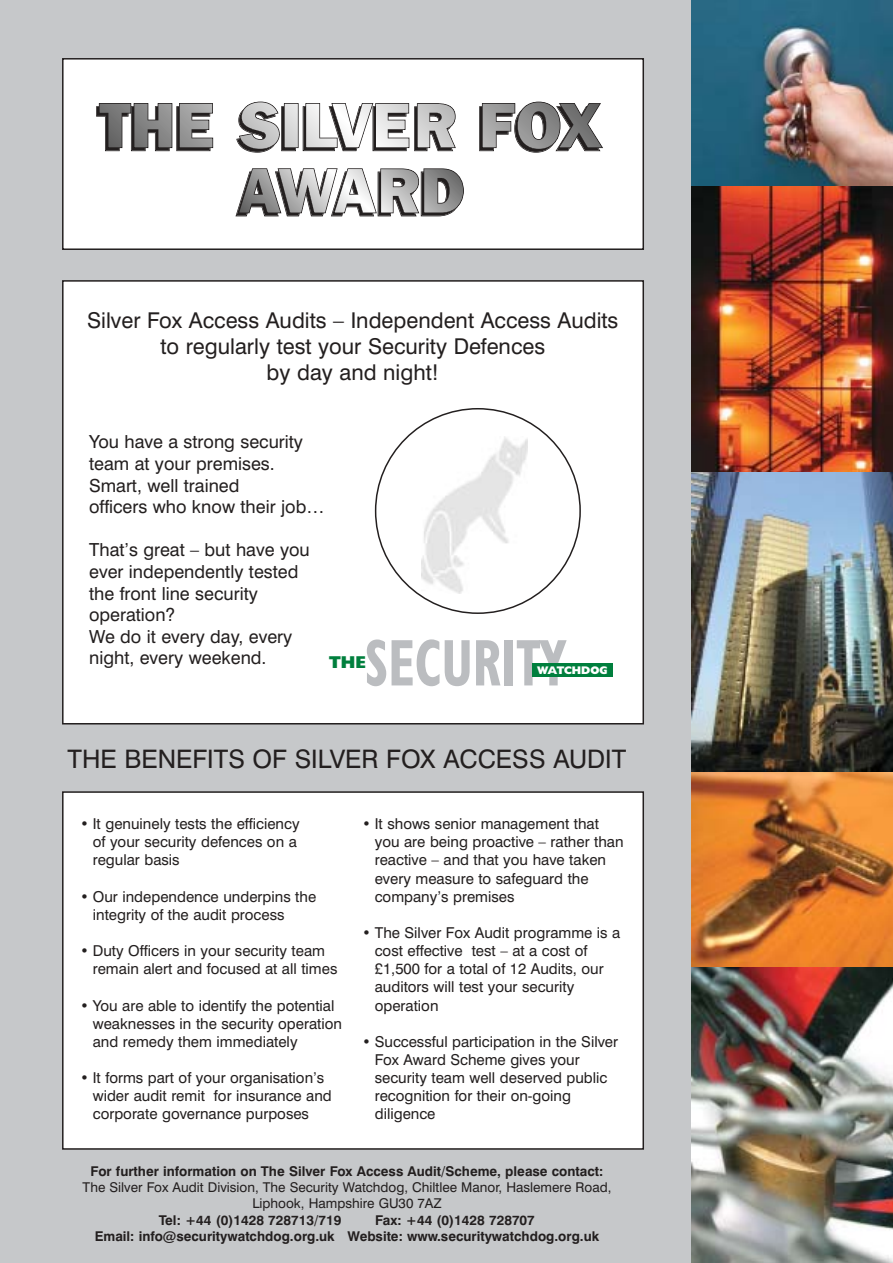
<style>
.page{position:relative;width:893px;height:1263px;background:#fff}
.page>*{position:absolute;margin:0;border:0;box-sizing:border-box;transform-origin:0 0}
.t1{font:66.3px "Humanist 521 BT Bold Condensed+KSJDOO";color:#bbbdc0;scale:.81 1}
.t2{font:25.5px "Swiss 721 BT Roman+EQHXXU";color:#231f1f}
.t3{font:21.75px/26.1px "Swiss 721 BT Roman+EQHXXU";color:#231f1f;text-align:center}
.t4{font:18px/21.6px "Swiss 721 BT Roman+EQHXXU";color:#231f1f}
.t5{font:17.25px "Humanist 521 BT Extra Bold+NCSSVR";color:#007f3d}
.t6{font:15px/18.1px "Swiss 721 BT Roman+EQHXXU";color:#231f1f}
.t7{font:13.5px/16.2px "Swiss 721 BT Bold+QPDMMS";color:#231f1f}
.t8{font:13.5px/16.2px "Swiss 721 BT Roman+EQHXXU";color:#231f1f;text-align:center}
.t9{font:11.1px "Humanist 521 BT Extra Bold+NCSSVR";color:#fff}
</style>
<div class="page">
<img style="left:0;top:0;width:893px;height:1263px">
<h3 class="t3" style="left:87px;top:309px;width:533px">Silver Fox Access Audits – Independent Access Audits to regularly test your Security Defences<br>by day and night!</h3>
<p class="t4" style="left:89px;top:433px;width:237px">You have a strong security team at your premises.<br>Smart, well trained<br>officers who know their job…</p>
<p class="t4" style="left:89px;top:541px;width:222px">That’s great – but have you ever independently tested the front line security operation?<br>We do it every day, every night, every weekend.</p>
<h1 class="t1" style="left:365px;top:622px;width:250px">SECURITY</h1>
<p class="t5" style="left:329px;top:656px;width:38px">THE</p>
<p class="t9" style="left:537px;top:666px;width:71px">WATCHDOG</p>
<h2 class="t2" style="left:68px;top:750px;width:560px">THE BENEFITS OF SILVER FOX ACCESS AUDIT</h2>
<p class="t6" style="left:93px;top:816px;width:208px;text-indent:-13px">• It genuinely tests the efficiency of your security defences on a regular basis</p>
<p class="t6" style="left:93px;top:889px;width:225px;text-indent:-13px">• Our independence underpins the integrity of the audit process</p>
<p class="t6" style="left:93px;top:943px;width:246px;text-indent:-13px">• Duty Officers in your security team remain alert and focused at all times</p>
<p class="t6" style="left:93px;top:998px;width:251px;text-indent:-13px">• You are able to identify the potential weaknesses in the security operation and remedy them immediately</p>
<p class="t6" style="left:93px;top:1070px;width:241px;text-indent:-13px">• It forms part of your organisation’s wider audit remit for insurance and corporate governance purposes</p>
<p class="t6" style="left:375px;top:816px;width:250px;text-indent:-13px">• It shows senior management that you are being proactive – rather than reactive – and that you have taken every measure to safeguard the company’s premises</p>
<p class="t6" style="left:375px;top:925px;width:247px;text-indent:-13px">• The Silver Fox Audit programme is a cost effective test – at a cost of £1,500 for a total of 12 Audits, our auditors will test your security operation</p>
<p class="t6" style="left:375px;top:1034px;width:245px;text-indent:-13px">• Successful participation in the Silver<br>Fox Award Scheme gives your security team well deserved public recognition for their on-going diligence</p>
<p class="t7" style="left:91px;top:1164px;width:514px">For further information on The Silver Fox Access Audit/Scheme, please contact:</p>
<p class="t8" style="left:83px;top:1181px;width:530px">The Silver Fox Audit Division, The Security Watchdog, Chiltlee Manor, Haslemere Road,<br>Liphook, Hampshire GU30 7AZ</p>
<p class="t7" style="left:159px;top:1213px;width:184px">Tel: +44 (0)1428 728713/719</p>
<p class="t7" style="left:95px;top:1213px;width:506px;text-indent:280px">Fax: +44 (0)1428 728707<br>Email: info@securitywatchdog.org.uk Website: www.securitywatchdog.org.uk</p>
</div>
